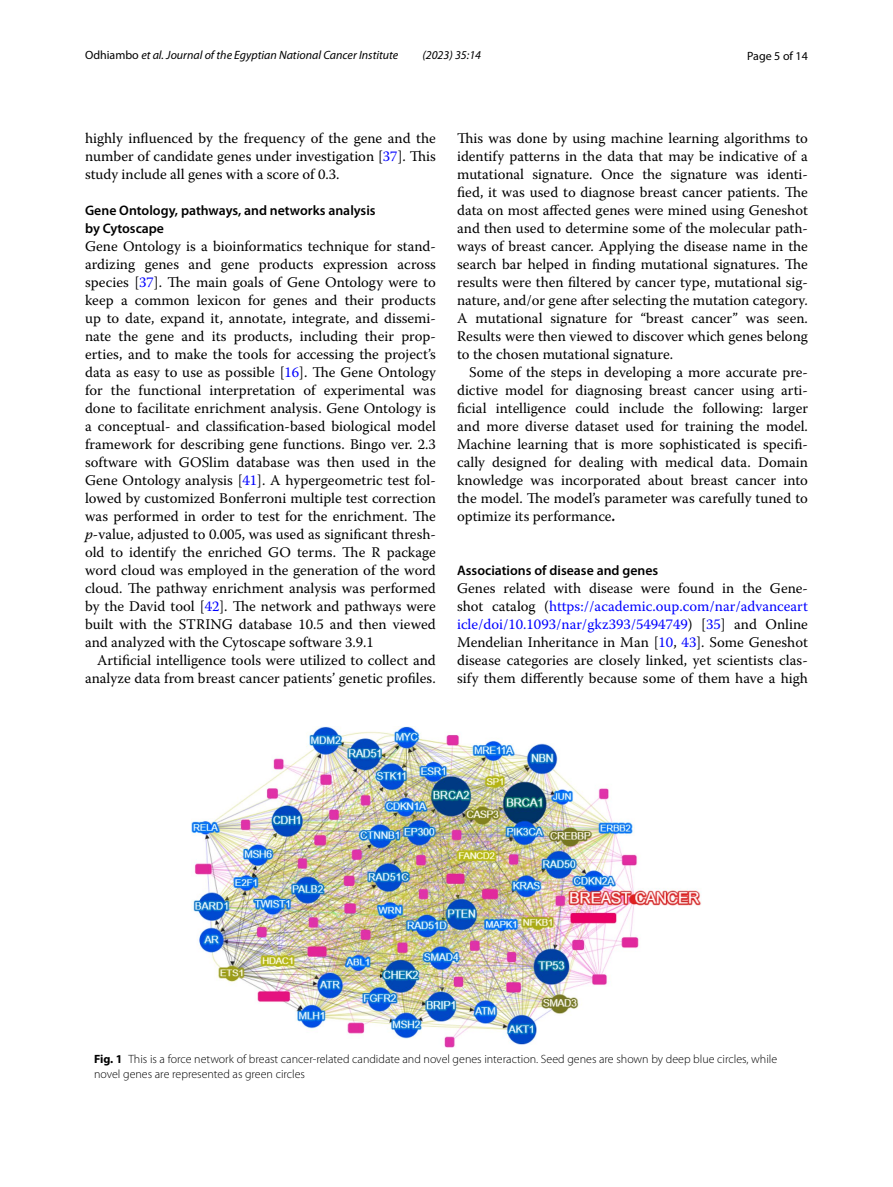
<style>
.page{position:relative;width:893px;height:1187px;background:#fff}
.page>*{position:absolute;margin:0;border:0;box-sizing:border-box;transform-origin:0 0}
.t1{font:14.7px/18px "Warnock Pro";color:#000;text-align:justify}
.t2{font:600 13.8px/18px "Myriad Pro";color:#000}
.t3{font:300 12px/15px "Myriad Pro";color:#000}
.t4{font:italic 12px "Myriad Pro";color:#000}
.t5{font:12px "Myriad Pro";color:#000}
.s1{font-style:normal}
.s2{color:#00f}
.s3{font-style:italic}
.s4{font-weight:700}
</style>
<div class="page">
<img style="left:191px;top:726px;width:510px;height:321px">
<p class="t4" style="left:85px;top:48px;width:315px"><span class="s1">Odhiambo</span> et al. Journal of the Egyptian National Cancer Institute</p>
<p class="t4" style="left:422px;top:48px;width:60px">(2023) 35:14</p>
<p class="t5" style="left:747px;top:48px;width:62px">Page 5 of 14</p>
<p class="t1" style="left:85px;top:128px;width:352px">highly influenced by the frequency of the gene and the number of candidate genes under investigation [<span class="s2">37</span>]. This study include all genes with a score of 0.3.</p>
<p class="t2" style="left:85px;top:201px;width:292px">Gene Ontology, pathways, and networks analysis by Cytoscape</p>
<p class="t1" style="left:85px;top:236px;width:352px">Gene Ontology is a bioinformatics technique for stand&shy;ardizing genes and gene products expression across species [<span class="s2">37</span>]. The main goals of Gene Ontology were to keep a common lexicon for genes and their products up to date, expand it, annotate, integrate, and dissemi&shy;nate the gene and its products, including their prop&shy;erties, and to make the tools for accessing the project’s data as easy to use as possible [<span class="s2">16</span>]. The Gene Ontology for the functional interpretation of experimental was done to facilitate enrichment analysis. Gene Ontology is a conceptual- and classification-based biological model framework for describing gene functions. Bingo ver. 2.3 software with GOSlim database was then used in the Gene Ontology analysis [<span class="s2">41</span>]. A hypergeometric test fol&shy;lowed by customized Bonferroni multiple test correction was performed in order to test for the enrichment. The <span class="s3">p</span>-value, adjusted to 0.005, was used as significant thresh&shy;old to identify the enriched GO terms. The R package word cloud was employed in the generation of the word cloud. The pathway enrichment analysis was performed by the David tool [<span class="s2">42</span>]. The network and pathways were built with the STRING database 10.5 and then viewed and analyzed with the Cytoscape software 3.9.1</p>
<p class="t1" style="left:85px;top:650px;width:352px;text-align:right">Artificial intelligence tools were utilized to collect and analyze data from breast cancer patients’ genetic profiles.</p>
<p class="t1" style="left:457px;top:128px;width:352px">This was done by using machine learning algorithms to identify patterns in the data that may be indicative of a mutational signature. Once the signature was identi&shy;fied, it was used to diagnose breast cancer patients. The data on most affected genes were mined using Geneshot and then used to determine some of the molecular path&shy;ways of breast cancer. Applying the disease name in the search bar helped in finding mutational signatures. The results were then filtered by cancer type, mutational sig&shy;nature, and/or gene after selecting the mutation category.<br>A mutational signature for “breast cancer” was seen.<br>Results were then viewed to discover which genes belong to the chosen mutational signature.</p>
<p class="t1" style="left:457px;top:362px;width:352px;text-indent:12px">Some of the steps in developing a more accurate pre&shy;dictive model for diagnosing breast cancer using arti&shy;ficial intelligence could include the following: larger and more diverse dataset used for training the model.<br>Machine learning that is more sophisticated is specifi&shy;cally designed for dealing with medical data. Domain knowledge was incorporated about breast cancer into the model. The model’s parameter was carefully tuned to optimize its performance<span class="s4">.</span></p>
<p class="t2" style="left:457px;top:560px;width:203px">Associations of disease and genes</p>
<p class="t1" style="left:457px;top:578px;width:352px">Genes related with disease were found in the Gene&shy;shot catalog (<span class="s2">https://academic.oup.com/nar/advanceart icle/doi/10.1093/nar/gkz393/5494749</span>) [<span class="s2">35</span>] and Online Mendelian Inheritance in Man [<span class="s2">10</span>, <span class="s2">43</span>]. Some Geneshot disease categories are closely linked, yet scientists clas&shy;sify them differently because some of them have a high</p>
<p class="t3" style="left:94px;top:1051px;width:685px"><span class="s4">Fig. 1</span> This is a force network of breast cancer-related candidate and novel genes interaction. Seed genes are shown by deep blue circles, while novel genes are represented as green circles</p>
</div>
